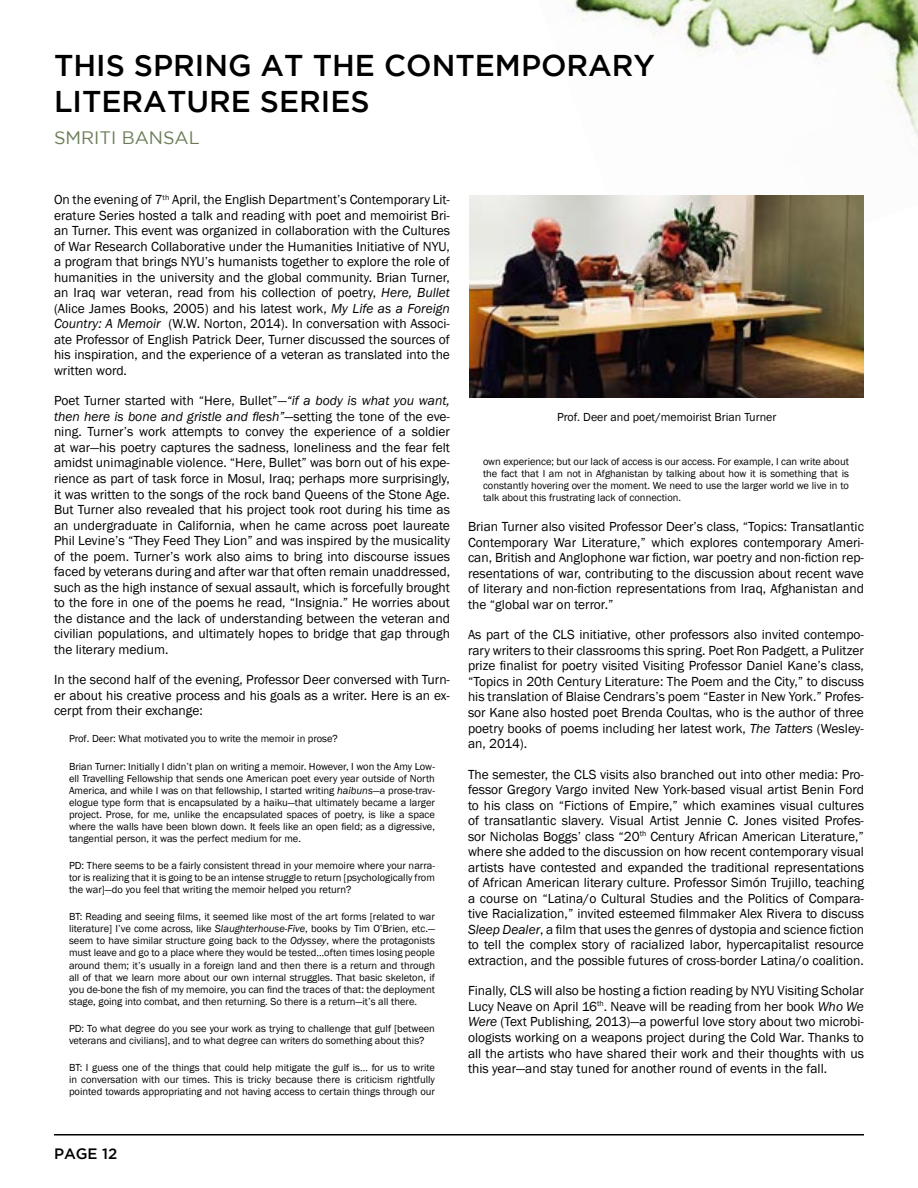
<style>
.page{position:relative;width:918px;height:1188px;background:#fff}
.page>*{position:absolute;margin:0;border:0;box-sizing:border-box;transform-origin:0 0}
.t1{font:500 30px/36px "Gotham";color:#000}
.t2{font:18px "Gotham";color:#6a7d56}
.t3{font:500 15px "Gotham";color:#000}
.t4{font:13.5px/15.6px "Franklin Gothic";color:#000;text-align:justify}
.t5{font:12px "Franklin Gothic";color:#000}
.t6{font:10.5px/12px "Franklin Gothic";color:#000;text-align:justify}
.s1{font-style:italic}
</style>
<div class="page">
<img style="left:571px;top:0;width:347px;height:137px">
<hr style="left:54px;top:1134px;width:810px;height:2px;background:#000">
<img style="left:470px;top:195px;width:394px;height:203px">
<h1 class="t1" style="left:54px;top:47px;width:603px">THIS SPRING AT THE CONTEMPORARY<br>LITERATURE SERIES</h1>
<h2 class="t2" style="left:54px;top:128px;width:148px">SMRITI BANSAL</h2>
<p class="t4" style="left:54px;top:192px;width:398px">On the evening of 7<sup>th</sup> April, the English Department’s Contemporary Lit&shy;erature Series hosted a talk and reading with poet and memoirist Bri&shy;an Turner. This event was organized in collaboration with the Cultures of War Research Collaborative under the Humanities Initiative of NYU, a program that brings NYU’s humanists together to explore the role of humanities in the university and the global community. Brian Turner, an Iraq war veteran, read from his collection of poetry, <span class="s1">Here, Bullet </span>(Alice James Books, 2005) and his latest work, <span class="s1">My Life as a Foreign Country: A Memoir</span> (W.W. Norton, 2014). In conversation with Associ&shy;ate Professor of English Patrick Deer, Turner discussed the sources of his inspiration, and the experience of a veteran as translated into the written word.</p>
<p class="t4" style="left:54px;top:393px;width:398px">Poet Turner started with “Here, Bullet”—<span class="s1">“if a body is what you want, then here is bone and gristle and flesh”—</span>setting the tone of the eve&shy;ning. Turner’s work attempts to convey the experience of a soldier at war—his poetry captures the sadness, loneliness and the fear felt amidst unimaginable violence. “Here, Bullet” was born out of his expe&shy;rience as part of task force in Mosul, Iraq; perhaps more surprisingly, it was written to the songs of the rock band Queens of the Stone Age.<br>But Turner also revealed that his project took root during his time as an undergraduate in California, when he came across poet laureate Phil Levine’s “They Feed They Lion” and was inspired by the musicality of the poem. Turner’s work also aims to bring into discourse issues faced by veterans during and after war that often remain unaddressed, such as the high instance of sexual assault, which is forcefully brought to the fore in one of the poems he read, “Insignia.” He worries about the distance and the lack of understanding between the veteran and civilian populations, and ultimately hopes to bridge that gap through the literary medium.</p>
<p class="t4" style="left:54px;top:672px;width:397px">In the second half of the evening, Professor Deer conversed with Turn&shy;er about his creative process and his goals as a writer. Here is an ex&shy;cerpt from their exchange:</p>
<p class="t6" style="left:69px;top:733px;width:270px">Prof. Deer: What motivated you to write the memoir in prose?</p>
<p class="t6" style="left:69px;top:760px;width:368px">Brian Turner: Initially I didn’t plan on writing a memoir. However, I won the Amy Low&shy;ell Travelling Fellowship that sends one American poet every year outside of North America, and while I was on that fellowship, I started writing <span class="s1">haibuns</span>—a prose-trav&shy;elogue type form that is encapsulated by a haiku—that ultimately became a larger project. Prose, for me, unlike the encapsulated spaces of poetry, is like a space where the walls have been blown down. It feels like an open field; as a digressive, tangential person, it was the perfect medium for me.</p>
<p class="t6" style="left:69px;top:860px;width:367px">PD: There seems to be a fairly consistent thread in your memoire where your narra&shy;tor is realizing that it is going to be an intense struggle to return [psychologically from the war]—do you feel that writing the memoir helped you return?</p>
<p class="t6" style="left:69px;top:911px;width:368px">BT: Reading and seeing films, it seemed like most of the art forms [related to war literature] I’ve come across, like <span class="s1">Slaughterhouse-Five</span>, books by Tim O’Brien, etc.— seem to have similar structure going back to the <span class="s1">Odyssey</span>, where the protagonists must leave and go to a place where they would be tested…often times losing people around them; it’s usually in a foreign land and then there is a return and through all of that we learn more about our own internal struggles. That basic skeleton, if you de-bone the fish of my memoire, you can find the traces of that: the deployment stage, going into combat, and then returning. So there is a return—it’s all there.</p>
<p class="t6" style="left:69px;top:1023px;width:368px">PD: To what degree do you see your work as trying to challenge that gulf [between veterans and civilians], and to what degree can writers do something about this?</p>
<p class="t6" style="left:69px;top:1062px;width:368px">BT: I guess one of the things that could help mitigate the gulf is… for us to write in conversation with our times. This is tricky because there is criticism rightfully pointed towards appropriating and not having access to certain things through our</p>
<p class="t5" style="left:557px;top:409px;width:221px">Prof. Deer and poet/memoirist Brian Turner</p>
<p class="t6" style="left:483px;top:455px;width:368px">own experience; but our lack of access is our access. For example, I can write about the fact that I am not in Afghanistan by talking about how it is something that is constantly hovering over the moment. We need to use the larger world we live in to talk about this frustrating lack of connection.</p>
<p class="t4" style="left:468px;top:519px;width:398px">Brian Turner also visited Professor Deer’s class, “Topics: Transatlantic Contemporary War Literature,” which explores contemporary Ameri&shy;can, British and Anglophone war fiction, war poetry and non-fiction rep&shy;resentations of war, contributing to the discussion about recent wave of literary and non-fiction representations from Iraq, Afghanistan and the “global war on terror.”</p>
<p class="t4" style="left:468px;top:627px;width:398px">As part of the CLS initiative, other professors also invited contempo&shy;rary writers to their classrooms this spring. Poet Ron Padgett, a Pulitzer prize finalist for poetry visited Visiting Professor Daniel Kane’s class, “Topics in 20th Century Literature: The Poem and the City,” to discuss his translation of Blaise Cendrars’s poem “Easter in New York.” Profes&shy;sor Kane also hosted poet Brenda Coultas, who is the author of three poetry books of poems including her latest work, <span class="s1">The Tatters</span> (Wesley&shy;an, 2014).</p>
<p class="t4" style="left:468px;top:767px;width:398px">The semester, the CLS visits also branched out into other media: Pro&shy;fessor Gregory Vargo invited New York-based visual artist Benin Ford to his class on “Fictions of Empire,” which examines visual cultures of transatlantic slavery. Visual Artist Jennie C. Jones visited Profes&shy;sor Nicholas Boggs’ class “20<sup>th</sup> Century African American Literature,” where she added to the discussion on how recent contemporary visual artists have contested and expanded the traditional representations of African American literary culture. Professor Simón Trujillo, teaching a course on “Latina/o Cultural Studies and the Politics of Compara&shy;tive Racialization,” invited esteemed filmmaker Alex Rivera to discuss <span class="s1">Sleep Dealer</span>, a film that uses the genres of dystopia and science fiction to tell the complex story of racialized labor, hypercapitalist resource extraction, and the possible futures of cross-border Latina/o coalition.</p>
<p class="t4" style="left:468px;top:983px;width:398px">Finally, CLS will also be hosting a fiction reading by NYU Visiting Scholar Lucy Neave on April 16<sup>th</sup>. Neave will be reading from her book <span class="s1">Who We Were</span> (Text Publishing, 2013)—a powerful love story about two microbi&shy;ologists working on a weapons project during the Cold War. Thanks to all the artists who have shared their work and their thoughts with us this year—and stay tuned for another round of events in the fall.</p>
<p class="t3" style="left:54px;top:1145px;width:65px">PAGE 12</p>
</div>
